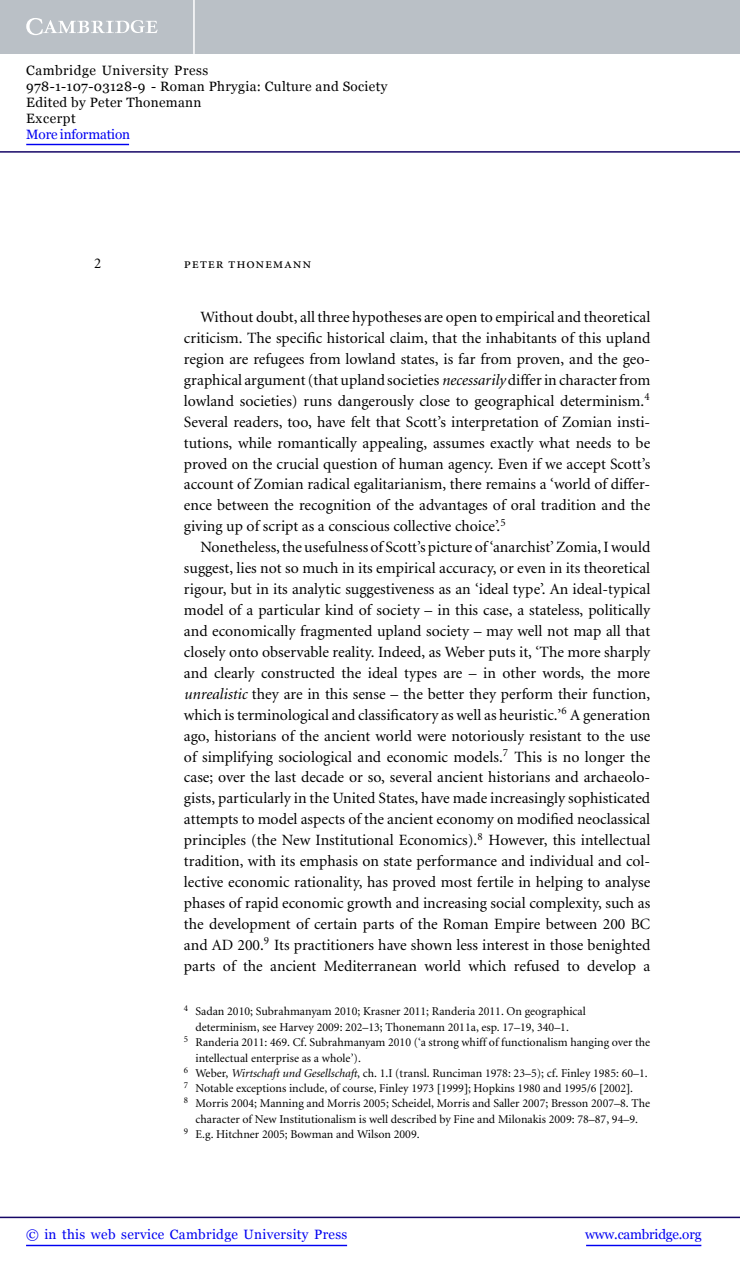
<style>
.page{position:relative;width:740px;height:1268px;background:#fff}
.page>*{position:absolute;margin:0;border:0;box-sizing:border-box;transform-origin:0 0}
.t1{font:15.75px/20.9px "Minion";color:#000;text-align:justify}
.t2{font:15px "Minion Regular SC";letter-spacing:.045em;color:#000}
.t3{font:15px "Minion";color:#000}
.t4{font:13.5px/16.2px "Georgia";letter-spacing:.025em;color:#000}
.t5{font:13.5px "Georgia";letter-spacing:.025em;color:#0000f1}
.t6{font:13.5px "Georgia";letter-spacing:-.015em;color:#0000f1}
.t7{font:13.5px "Georgia";letter-spacing:-.01em;color:#0000f1}
.t8{font:12px "Minion";color:#000}
.s1{font-style:italic}
.s2{font-family:"Times New Roman PSMT 00"}
</style>
<div class="page">
<div style="left:0;top:0;width:740px;height:54px;background:#bac0c6"></div>
<svg style="left:26px;top:18px;width:132px;height:17px"></svg>
<hr style="left:193px;top:0;width:2px;height:54px;background:#fff">
<hr style="left:0;top:151px;width:740px;height:2px;background:#150666">
<hr style="left:586px;top:1244px;width:115px;height:2px;background:#0000f1">
<hr style="left:0;top:1216px;width:740px;height:2px;background:#150666">
<hr style="left:26px;top:1244px;width:321px;height:2px;background:#0000f1">
<hr style="left:26px;top:144px;width:103px;height:1px;background:#0000f1">
<p class="t4" style="left:26px;top:62px;width:363px">Cambridge University Press<br>978-1-107-03128-9 - Roman Phrygia: Culture and Society<br>Edited by Peter Thonemann<br>Excerpt</p>
<p class="t7" style="left:26px;top:127px;width:105px">More information</p>
<p class="t3" style="left:94px;top:257px;width:9px">2</p>
<p class="t2" style="left:184px;top:257px;width:129px">peter thonemann</p>
<p class="t1" style="left:184px;top:308px;width:468px;text-indent:16px">Without doubt, all three hypotheses are open to empirical and theoretical criticism. The specific historical claim, that the inhabitants of this upland region are refugees from lowland states, is far from proven, and the geo&shy;graphical argument (that upland societies <span class="s1">necessarily</span> differ in characterfrom lowland societies) runs dangerously close to geographical determinism.<sup>4<br></sup>Several readers, too, have felt that Scott’s interpretation of Zomian insti&shy;tutions, while romantically appealing, assumes exactly what needs to be proved on the crucial question of human agency. Even if we accept Scott’s account of Zomian radical egalitarianism, there remains a ‘world of differ&shy;ence between the recognition of the advantages of oral tradition and the giving up of script as a conscious collective choice’.<sup>5</sup></p>
<p class="t1" style="left:184px;top:538px;width:468px;text-indent:16px">Nonetheless, the usefulness of Scott’s picture of ‘anarchist’ Zomia, I would suggest, lies not so much in its empirical accuracy, or even in its theoretical rigour, but in its analytic suggestiveness as an ‘ideal type’. An ideal-typical model of a particular kind of society – in this case, a stateless, politically and economically fragmented upland society – may well not map all that closely onto observable reality. Indeed, as Weber puts it, ‘The more sharply and clearly constructed the ideal types are – in other words, the more <span class="s1">unrealistic</span> they are in this sense – the better they perform their function, which is terminological and classificatory as well as heuristic.’<sup>6</sup> A generation ago, historians of the ancient world were notoriously resistant to the use of simplifying sociological and economic models.<sup>7</sup> This is no longer the case; over the last decade or so, several ancient historians and archaeolo&shy;gists, particularly in the United States, have made increasingly sophisticated attempts to model aspects of the ancient economy on modified neoclassical principles (the New Institutional Economics).<sup>8</sup> However, this intellectual tradition, with its emphasis on state performance and individual and col&shy;lective economic rationality, has proved most fertile in helping to analyse phases of rapid economic growth and increasing social complexity, such as the development of certain parts of the Roman Empire between 200 BC and AD 200.<sup>9</sup> Its practitioners have shown less interest in those benighted parts of the ancient Mediterranean world which refused to develop a</p>
<p class="t8" style="left:184px;top:1006px;width:403px"><sup>4</sup> Sadan 2010; Subrahmanyam 2010; Krasner 2011; Randeria 2011. On geographical</p>
<p class="t8" style="left:196px;top:1022px;width:375px">determinism, see Harvey 2009: 202–13; Thonemann 2011a, esp. 17–19, 340–1.</p>
<p class="t8" style="left:184px;top:1037px;width:468px"><sup>5</sup> Randeria 2011: 469. Cf. Subrahmanyam 2010 (‘a strong whiff of functionalism hanging over the</p>
<p class="t8" style="left:196px;top:1053px;width:167px">intellectual enterprise as a whole’).</p>
<p class="t8" style="left:184px;top:1068px;width:465px"><sup>6</sup> Weber, <span class="s1">Wirtschaft und Gesellschaft</span>, ch. 1.I (transl. Runciman 1978: 23–5); cf. Finley 1985: 60–1.</p>
<p class="t8" style="left:184px;top:1083px;width:451px"><sup>7</sup> Notable exceptions include, of course, Finley 1973 <span class="s2">[</span>1999<span class="s2">]</span>; Hopkins 1980 and 1995/6 <span class="s2">[</span>2002<span class="s2">]</span>.</p>
<p class="t8" style="left:184px;top:1099px;width:468px"><sup>8</sup> Morris 2004; Manning and Morris 2005; Scheidel, Morris and Saller 2007; Bresson 2007–8. The</p>
<p class="t8" style="left:196px;top:1114px;width:444px">character of New Institutionalism is well described by Fine and Milonakis 2009: 78–87, 94–9.</p>
<p class="t8" style="left:184px;top:1129px;width:237px"><sup>9</sup> E.g. Hitchner 2005; Bowman and Wilson 2009.</p>
<p class="t5" style="left:26px;top:1227px;width:323px">© in this web service Cambridge University Press</p>
<p class="t6" style="left:585px;top:1227px;width:118px">www.cambridge.org</p>
</div>
